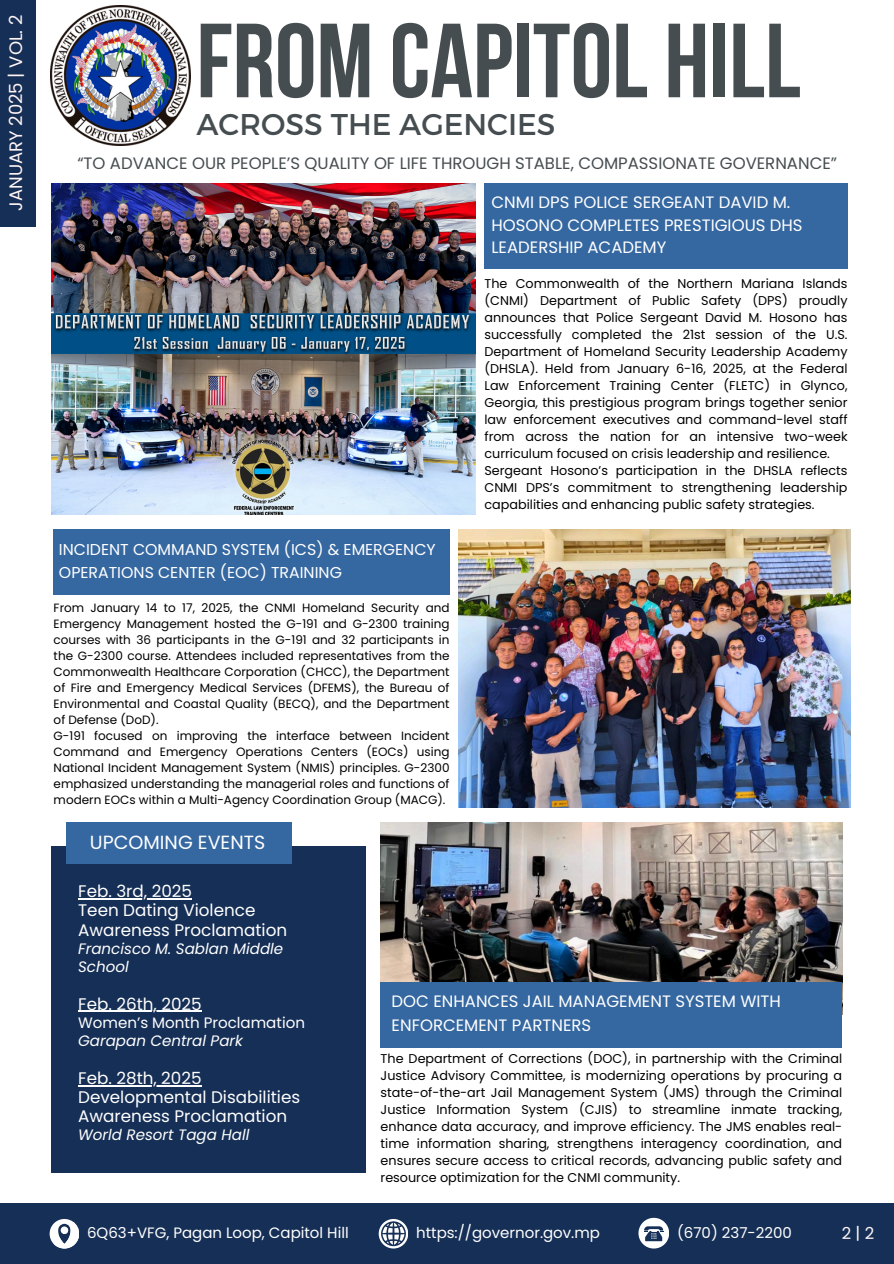
<style>
.page{position:relative;width:894px;height:1264px;background:#fff}
.page>*{position:absolute;margin:0;border:0;box-sizing:border-box;transform-origin:0 0}
.t1{font:105px "Bebas Neue Cyrillic";color:#464d50}
.t2{font:30px "Montserrat";color:#464d50}
.t3{font:19.05px "Poppins";color:#fff}
.t4{font:18px "Poppins";color:#fff5f5}
.t5{font:16.8px/19.2px "Poppins";color:#fff}
.t6{font:16.5px/22.5px "Poppins";color:#fff}
.t7{font:16.5px "Poppins";color:#464d50}
.t8{font:16.5px "Poppins";color:#fff5f5}
.t9{font:15.75px/23.7px "Poppins";color:#fff}
.t10{font:15px/18px "Poppins";color:#fff}
.t11{font:italic 15px/18px "Poppins";color:#fff}
.t12{font:12.75px/17px "Poppins";color:#000;text-align:justify}
.t13{font:12px/16px "Poppins";color:#000;text-align:justify}
.s1{font-style:italic}
</style>
<div class="page">
<img style="left:52px;top:183px;width:423px;height:332px">
<div style="left:484px;top:183px;width:363px;height:86px;background:#3567a1"></div>
<img style="left:380px;top:822px;width:461px;height:160px">
<div style="left:380px;top:982px;width:461px;height:65px;background:#3567a1"></div>
<div style="left:0;top:1203px;width:893px;height:60px;background:#162f56"></div>
<img style="left:51px;top:5px;width:139px;height:140px">
<div style="left:51px;top:846px;width:314px;height:327px;background:#162f56"></div>
<div style="left:66px;top:822px;width:225px;height:41px;background:#3567a1"></div>
<img style="left:458px;top:529px;width:392px;height:278px">
<div style="left:54px;top:529px;width:395px;height:66px;background:#3567a1"></div>
<hr style="left:78px;top:898px;width:114px;height:1px;background:#fff">
<hr style="left:78px;top:1010px;width:124px;height:2px;background:#fff">
<hr style="left:78px;top:1085px;width:124px;height:1px;background:#fff">
<div style="left:0;top:0;width:36px;height:226px;background:#162f56"></div>
<svg style="left:50px;top:1219px;width:29px;height:29px"></svg>
<svg style="left:378px;top:1219px;width:30px;height:29px"></svg>
<svg style="left:638px;top:1217px;width:30px;height:31px"></svg>
<h4 class="t4" style="left:3px;top:211px;width:198px;rotate:-90deg">JANUARY 2025 | VOL. 2</h4>
<p class="t1" style="left:196px;top:18px;width:605px">FROM CAPITOL HILL</p>
<p class="t2" style="left:196px;top:105px;width:360px">ACROSS THE AGENCIES</p>
<h3 class="t7" style="left:77px;top:152px;width:761px">“TO ADVANCE OUR PEOPLE’S QUALITY OF LIFE THROUGH STABLE, COMPASSIONATE GOVERNANCE”</h3>
<h4 class="t6" style="left:491px;top:191px;width:312px">CNMI DPS POLICE SERGEANT DAVID M.<br>HOSONO COMPLETES PRESTIGIOUS DHS<br>LEADERSHIP ACADEMY</h4>
<h4 class="t9" style="left:59px;top:537px;width:378px">INCIDENT COMMAND SYSTEM (ICS) &amp; EMERGENCY<br>OPERATIONS CENTER (EOC) TRAINING</h4>
<p class="t13" style="left:54px;top:599px;width:397px">From January 14 to 17, 2025, the CNMI Homeland Security and Emergency Management hosted the G-191 and G-2300 training courses with 36 participants in the G-191 and 32 participants in the G-2300 course. Attendees included representatives from the Commonwealth Healthcare Corporation (CHCC), the Department of Fire and Emergency Medical Services (DFEMS), the Bureau of Environmental and Coastal Quality (BECQ), and the Department of Defense (DoD).</p>
<p class="t13" style="left:54px;top:727px;width:397px">G-191 focused on improving the interface between Incident Command and Emergency Operations Centers (EOCs) using National Incident Management System (NMIS) principles. G-2300 emphasized understanding the managerial roles and functions of modern EOCs within a Multi-Agency Coordination Group (MACG).</p>
<h1 class="t12" style="left:484px;top:274px;width:364px">The Commonwealth of the Northern Mariana Islands (CNMI) Department of Public Safety (DPS) proudly announces that Police Sergeant David M. Hosono has successfully completed the 21st session of the U.S.<br>Department of Homeland Security Leadership Academy (DHSLA). Held from January 6-16, 2025, at the Federal Law Enforcement Training Center (FLETC) in Glynco, Georgia, this prestigious program brings together senior law enforcement executives and command-level staff from across the nation for an intensive two-week curriculum focused on crisis leadership and resilience.</h1>
<h2 class="t12" style="left:484px;top:461px;width:364px">Sergeant Hosono’s participation in the DHSLA reflects CNMI DPS’s commitment to strengthening leadership capabilities and enhancing public safety strategies.</h2>
<h5 class="t3" style="left:90px;top:829px;width:177px">UPCOMING EVENTS</h5>
<h6 class="t5" style="left:78px;top:881px;width:210px">Feb. 3rd, 2025<br>Teen Dating Violence<br>Awareness Proclamation</h6>
<h6 class="t11" style="left:78px;top:939px;width:206px">Francisco M. Sablan Middle<br>School</h6>
<h5 class="t5" style="left:78px;top:994px;width:125px">Feb. 26th, 2025</h5>
<h5 class="t10" style="left:78px;top:1013px;width:228px">Women’s Month Proclamation<br><span class="s1">Garapan Central Park</span></h5>
<p class="t5" style="left:78px;top:1068px;width:223px">Feb. 28th, 2025<br>Developmental Disabilities<br>Awareness Proclamation</p>
<p class="t11" style="left:78px;top:1126px;width:173px">World Resort Taga Hall</p>
<h4 class="t6" style="left:391px;top:988px;width:390px;line-height:24.8px">DOC ENHANCES JAIL MANAGEMENT SYSTEM WITH<br>ENFORCEMENT PARTNERS</h4>
<p class="t12" style="left:380px;top:1049px;width:463px">The Department of Corrections (DOC), in partnership with the Criminal Justice Advisory Committee, is modernizing operations by procuring a state-of-the-art Jail Management System (JMS) through the Criminal Justice Information System (CJIS) to streamline inmate tracking, enhance data accuracy, and improve efficiency. The JMS enables real&shy;time information sharing, strengthens interagency coordination, and ensures secure access to critical records, advancing public safety and resource optimization for the CNMI community.</p>
<p class="t10" style="left:87px;top:1223px;width:263px">6Q63+VFG, Pagan Loop, Capitol Hill</p>
<h6 class="t10" style="left:416px;top:1223px;width:185px">https://governor.gov.mp</h6>
<p class="t10" style="left:677px;top:1223px;width:116px">(670) 237-2200</p>
<p class="t8" style="left:841px;top:1221px;width:34px">2|2</p>
</div>
